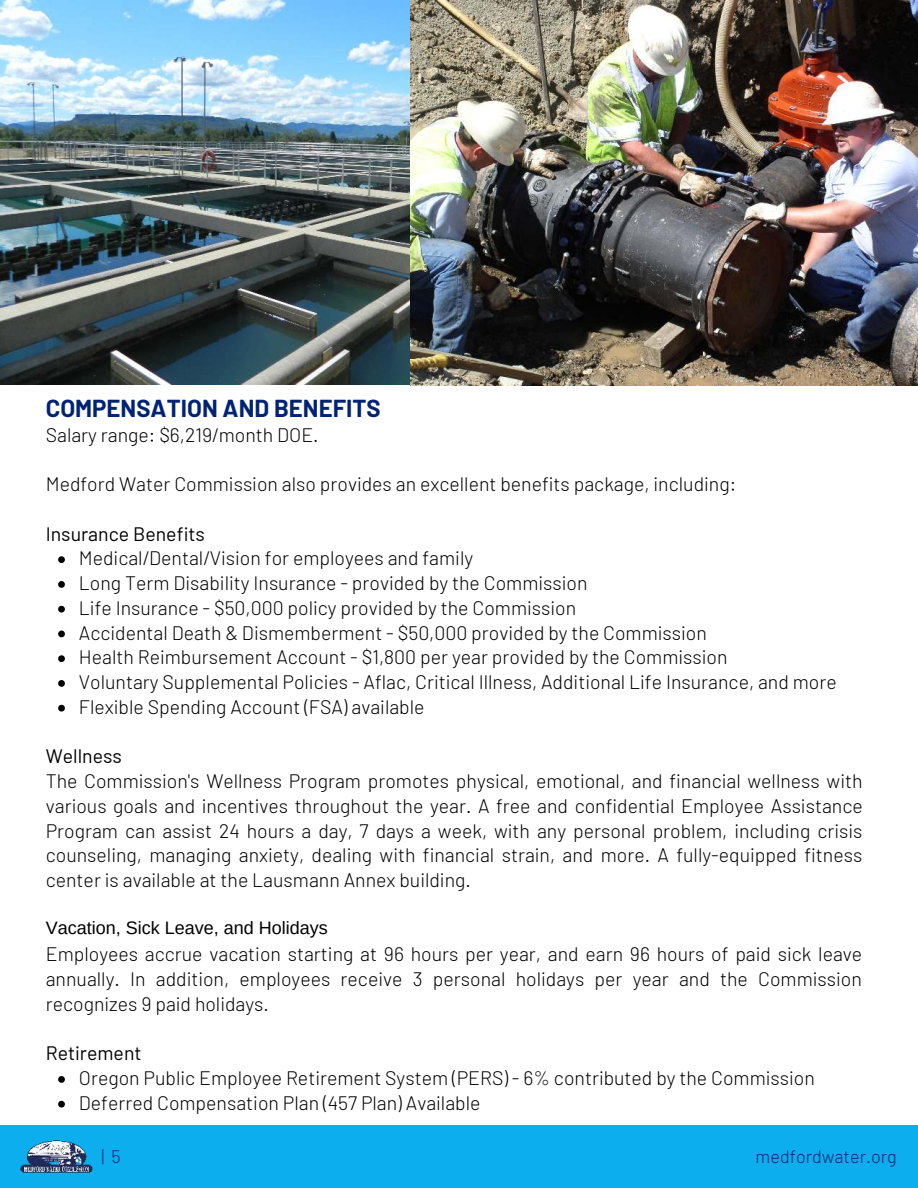
<style>
.page{position:relative;width:918px;height:1188px;background:#fff}
.page>*{position:absolute;margin:0;border:0;box-sizing:border-box;transform-origin:0 0}
.t1{font:700 24px "Barlow";color:#002375}
.t2{font:300 19.5px/24.8px "Barlow";color:#000}
.t3{font:19.5px "Barlow";color:#000}
.t4{font:18px "Arimo";color:#000}
.t5{font:300 18px "Barlow";color:#002375}
</style>
<div class="page">
<div style="left:0;top:1125px;width:918px;height:63px;background:#0daeed"></div>
<img style="left:20px;top:1140px;width:72px;height:33px">
<img style="left:0;top:0;width:411px;height:385px">
<img style="left:411px;top:0;width:507px;height:385px">
<svg style="left:58px;top:556px;width:7px;height:7px"></svg>
<svg style="left:58px;top:581px;width:7px;height:7px"></svg>
<svg style="left:58px;top:606px;width:7px;height:7px"></svg>
<svg style="left:58px;top:631px;width:7px;height:6px"></svg>
<svg style="left:58px;top:655px;width:7px;height:7px"></svg>
<svg style="left:58px;top:680px;width:7px;height:7px"></svg>
<svg style="left:58px;top:705px;width:7px;height:7px"></svg>
<svg style="left:58px;top:1076px;width:7px;height:7px"></svg>
<svg style="left:58px;top:1101px;width:7px;height:7px"></svg>
<p class="t1" style="left:46px;top:394px;width:337px">COMPENSATION AND BENEFITS</p>
<p class="t2" style="left:46px;top:422px;width:274px">Salary range: $6,219/month DOE.</p>
<p class="t2" style="left:46px;top:471px;width:692px">Medford Water Commission also provides an excellent benefits package, including:</p>
<p class="t3" style="left:46px;top:521px;width:161px">Insurance Benefits</p>
<p class="t2" style="left:79px;top:545px;width:759px">Medical/Dental/Vision for employees and family<br>Long Term Disability Insurance - provided by the Commission<br>Life Insurance - $50,000 policy provided by the Commission<br>Accidental Death &amp; Dismemberment - $50,000 provided by the Commission<br>Health Reimbursement Account - $1,800 per year provided by the Commission<br>Voluntary Supplemental Policies - Aflac, Critical Illness, Additional Life Insurance, and more Flexible Spending Account (FSA) available</p>
<p class="t3" style="left:46px;top:744px;width:78px">Wellness</p>
<p class="t2" style="left:46px;top:768px;width:818px;text-align:justify">The Commission's Wellness Program promotes physical, emotional, and financial wellness with various goals and incentives throughout the year. A free and confidential Employee Assistance Program can assist 24 hours a day, 7 days a week, with any personal problem, including crisis counseling, managing anxiety, dealing with financial strain, and more. A fully-equipped fitness center is available at the Lausmann Annex building.</p>
<p class="t4" style="left:46px;top:917px;width:284px">Vacation, Sick Leave, and Holidays</p>
<p class="t2" style="left:46px;top:941px;width:818px;text-align:justify">Employees accrue vacation starting at 96 hours per year, and earn 96 hours of paid sick leave annually. In addition, employees receive 3 personal holidays per year and the Commission recognizes 9 paid holidays.</p>
<p class="t3" style="left:46px;top:1041px;width:97px">Retirement</p>
<p class="t2" style="left:79px;top:1065px;width:737px">Oregon Public Employee Retirement System (PERS) - 6% contributed by the Commission<br>Deferred Compensation Plan (457 Plan) Available</p>
<p class="t5" style="left:102px;top:1146px;width:21px">| 5</p>
<p class="t5" style="left:756px;top:1146px;width:143px">medfordwater.org</p>
</div>
